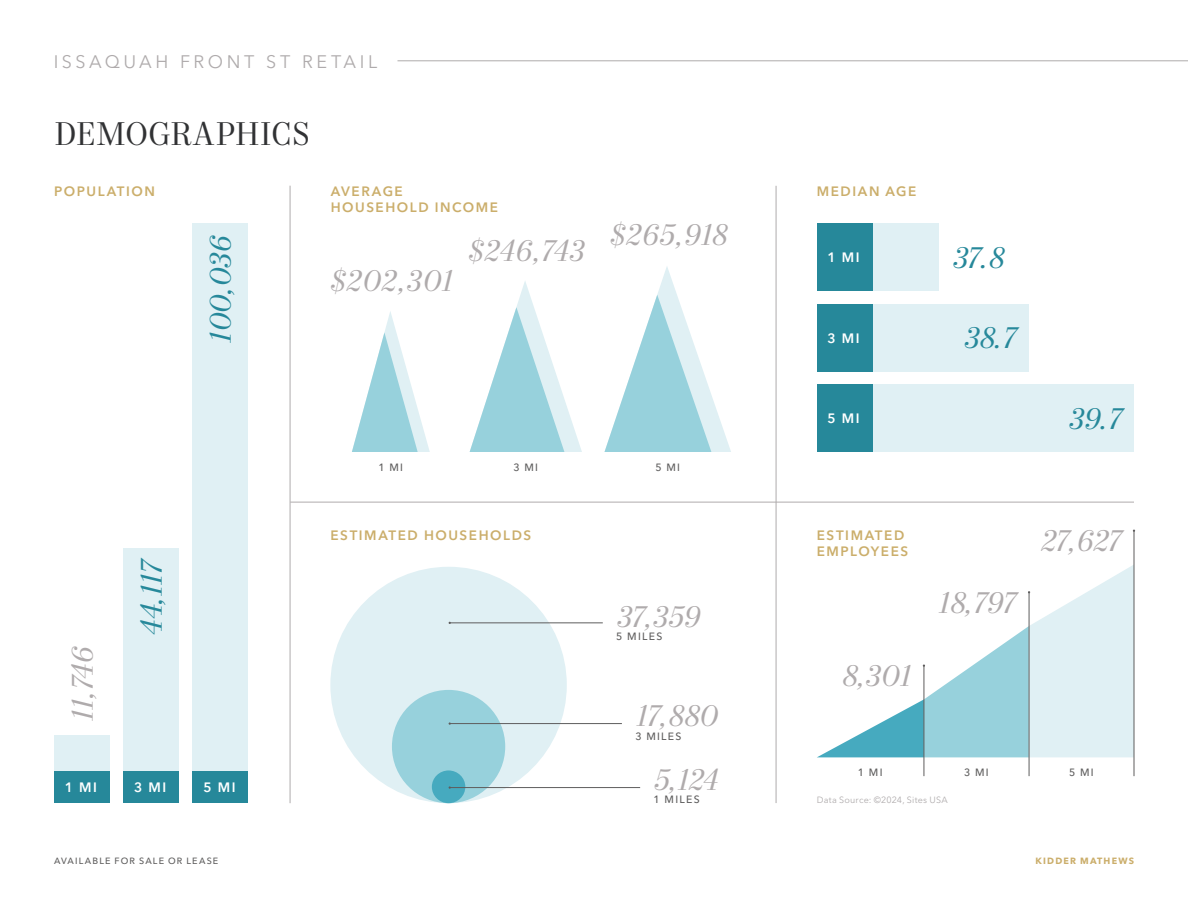
<style>
.page{position:relative;width:1188px;height:918px;background:#fff}
.page>*{position:absolute;margin:0;border:0;box-sizing:border-box;transform-origin:0 0}
.Headline_-_Level_2_-_Charcoal_2023{font:33px "Mort Modern 08";color:#313234}
.Callout_Text_-_Italics_-_Ash_2023{font:italic 30px "Mort Modern 08";color:#afabac}
.t1{font:italic 30px "Mort Modern 08";letter-spacing:-.015em;color:#26889a}
.t2{font:18px "Avenir Next LT Pro";letter-spacing:.195em;color:#afabac}
.Subhead_-_Level_1_-_Gold_2023{font:600 13.5px/16.5px "Avenir Next LT Pro";letter-spacing:.115em;color:#cbae6b}
.Subhead_-_Level_1_-_White_2023{font:600 13.5px "Avenir Next LT Pro";letter-spacing:.12em;color:#fff}
.Stat_Label_-_Ash_2023{font:500 10.5px "Avenir Next LT Pro";letter-spacing:.125em;color:#5e5d5d}
.Disclaimer_-_Sterling_2023{font:9px "Avenir Next LT Pro";letter-spacing:.025em;color:#afabac}
.t3{font:500 9px "Avenir Next LT Pro";letter-spacing:.13em;color:#5e5d5d}
.t4{font:700 9px "Avenir Next LT Pro";letter-spacing:.13em;color:#cbae6b}
</style>
<div class="page">
<svg style="left:605px;top:267px;width:126px;height:185px"></svg>
<svg style="left:470px;top:281px;width:112px;height:171px"></svg>
<svg style="left:352px;top:311px;width:78px;height:141px"></svg>
<div style="left:330px;top:567px;width:237px;height:236px;background:#e0f0f4;border-radius:50%"></div>
<div style="left:392px;top:690px;width:113px;height:113px;background:#97d1dc;border-radius:50%"></div>
<div style="left:432px;top:770px;width:33px;height:33px;background:#46aabf;border-radius:50%"></div>
<div style="left:872px;top:223px;width:67px;height:67px;background:#e0f0f4"></div>
<div style="left:872px;top:304px;width:157px;height:67px;background:#e0f0f4"></div>
<div style="left:872px;top:385px;width:262px;height:67px;background:#e0f0f4"></div>
<div style="left:54px;top:735px;width:56px;height:36px;background:#e0f0f4"></div>
<div style="left:193px;top:223px;width:55px;height:548px;background:#e0f0f4"></div>
<div style="left:123px;top:548px;width:56px;height:223px;background:#e0f0f4"></div>
<hr style="left:290px;top:186px;width:1px;height:617px;background:#afabac">
<hr style="left:776px;top:186px;width:1px;height:617px;background:#afabac">
<hr style="left:290px;top:502px;width:844px;height:1px;background:#afabac">
<div style="left:54px;top:771px;width:56px;height:32px;background:#26889a"></div>
<div style="left:193px;top:771px;width:55px;height:32px;background:#26889a"></div>
<div style="left:123px;top:771px;width:56px;height:32px;background:#26889a"></div>
<hr style="left:450px;top:787px;width:190px;height:1px;background:#5e5d5d">
<hr style="left:450px;top:723px;width:172px;height:1px;background:#5e5d5d">
<hr style="left:450px;top:623px;width:153px;height:1px;background:#5e5d5d">
<div style="left:817px;top:223px;width:55px;height:67px;background:#26889a"></div>
<div style="left:817px;top:304px;width:55px;height:67px;background:#26889a"></div>
<div style="left:817px;top:385px;width:55px;height:67px;background:#26889a"></div>
<hr style="left:1134px;top:531px;width:1px;height:245px;background:#5e5d5d">
<hr style="left:1029px;top:592px;width:1px;height:184px;background:#5e5d5d">
<hr style="left:924px;top:666px;width:1px;height:110px;background:#5e5d5d">
<svg style="left:817px;top:564px;width:317px;height:193px"></svg>
<hr style="left:397px;top:61px;width:791px;height:1px;background:#afabac">
<h3 class="t2" style="left:54px;top:51px;width:325px">ISSAQUAH FRONT ST RETAIL</h3>
<p class="Headline_-_Level_2_-_Charcoal_2023" style="left:54px;top:114px;width:258px">DEMOGRAPHICS</p>
<p class="Subhead_-_Level_1_-_Gold_2023" style="left:54px;top:183px;width:102px">POPULATION</p>
<p class="Subhead_-_Level_1_-_Gold_2023" style="left:331px;top:183px;width:74px">AVERAGE</p>
<p class="Subhead_-_Level_1_-_Gold_2023" style="left:817px;top:183px;width:101px">MEDIAN AGE</p>
<p class="Subhead_-_Level_1_-_Gold_2023" style="left:331px;top:199px;width:169px">HOUSEHOLD INCOME</p>
<p class="t1" style="left:203px;top:344px;width:110px;rotate:-90deg">100,036</p>
<p class="Callout_Text_-_Italics_-_Ash_2023" style="left:64px;top:722px;width:77px;rotate:-90deg">11,746</p>
<p class="Subhead_-_Level_1_-_White_2023" style="left:65px;top:779px;width:34px">1 MI</p>
<p class="t1" style="left:134px;top:636px;width:79px;rotate:-90deg">44,117</p>
<p class="Subhead_-_Level_1_-_White_2023" style="left:134px;top:779px;width:34px">3 MI</p>
<p class="Subhead_-_Level_1_-_White_2023" style="left:203px;top:779px;width:34px">5 MI</p>
<p class="Callout_Text_-_Italics_-_Ash_2023" style="left:329px;top:262px;width:124px">$202,301</p>
<p class="Callout_Text_-_Italics_-_Ash_2023" style="left:467px;top:232px;width:118px">$246,743</p>
<p class="Callout_Text_-_Italics_-_Ash_2023" style="left:609px;top:217px;width:119px">$265,918</p>
<p class="Stat_Label_-_Ash_2023" style="left:379px;top:461px;width:26px">1 MI</p>
<p class="Stat_Label_-_Ash_2023" style="left:514px;top:461px;width:26px">3 MI</p>
<p class="Stat_Label_-_Ash_2023" style="left:656px;top:461px;width:26px">5 MI</p>
<p class="Subhead_-_Level_1_-_White_2023" style="left:828px;top:249px;width:34px">1 MI</p>
<p class="t1" style="left:952px;top:239px;width:53px">37.8</p>
<p class="Subhead_-_Level_1_-_White_2023" style="left:828px;top:330px;width:34px">3 MI</p>
<p class="t1" style="left:964px;top:320px;width:54px">38.7</p>
<p class="Subhead_-_Level_1_-_White_2023" style="left:828px;top:411px;width:34px">5 MI</p>
<p class="t1" style="left:1068px;top:401px;width:55px">39.7</p>
<p class="Subhead_-_Level_1_-_Gold_2023" style="left:330px;top:527px;width:202px">ESTIMATED HOUSEHOLDS</p>
<p class="Subhead_-_Level_1_-_Gold_2023" style="left:817px;top:527px;width:93px">ESTIMATED<br>EMPLOYEES</p>
<p class="Callout_Text_-_Italics_-_Ash_2023" style="left:616px;top:598px;width:85px">37,359</p>
<p class="Stat_Label_-_Ash_2023" style="left:616px;top:630px;width:48px">5 MILES</p>
<p class="Callout_Text_-_Italics_-_Ash_2023" style="left:635px;top:698px;width:84px">17,880</p>
<p class="Stat_Label_-_Ash_2023" style="left:635px;top:730px;width:48px">3 MILES</p>
<p class="Callout_Text_-_Italics_-_Ash_2023" style="left:841px;top:658px;width:71px">8,301</p>
<p class="Callout_Text_-_Italics_-_Ash_2023" style="left:938px;top:584px;width:79px">18,797</p>
<p class="Callout_Text_-_Italics_-_Ash_2023" style="left:654px;top:761px;width:65px">5,124</p>
<p class="Stat_Label_-_Ash_2023" style="left:654px;top:793px;width:48px">1 MILES</p>
<p class="Stat_Label_-_Ash_2023" style="left:858px;top:766px;width:26px">1 MI</p>
<p class="Stat_Label_-_Ash_2023" style="left:964px;top:766px;width:26px">3 MI</p>
<p class="Disclaimer_-_Sterling_2023" style="left:817px;top:795px;width:132px">Data Source: ©2024, Sites USA</p>
<p class="Callout_Text_-_Italics_-_Ash_2023" style="left:1040px;top:523px;width:82px">27,627</p>
<p class="Stat_Label_-_Ash_2023" style="left:1069px;top:766px;width:26px">5 MI</p>
<p class="t3" style="left:54px;top:855px;width:166px">AVAILABLE FOR SALE OR LEASE</p>
<p class="t4" style="left:1036px;top:855px;width:100px">KIDDER MATHEWS</p>
</div>
